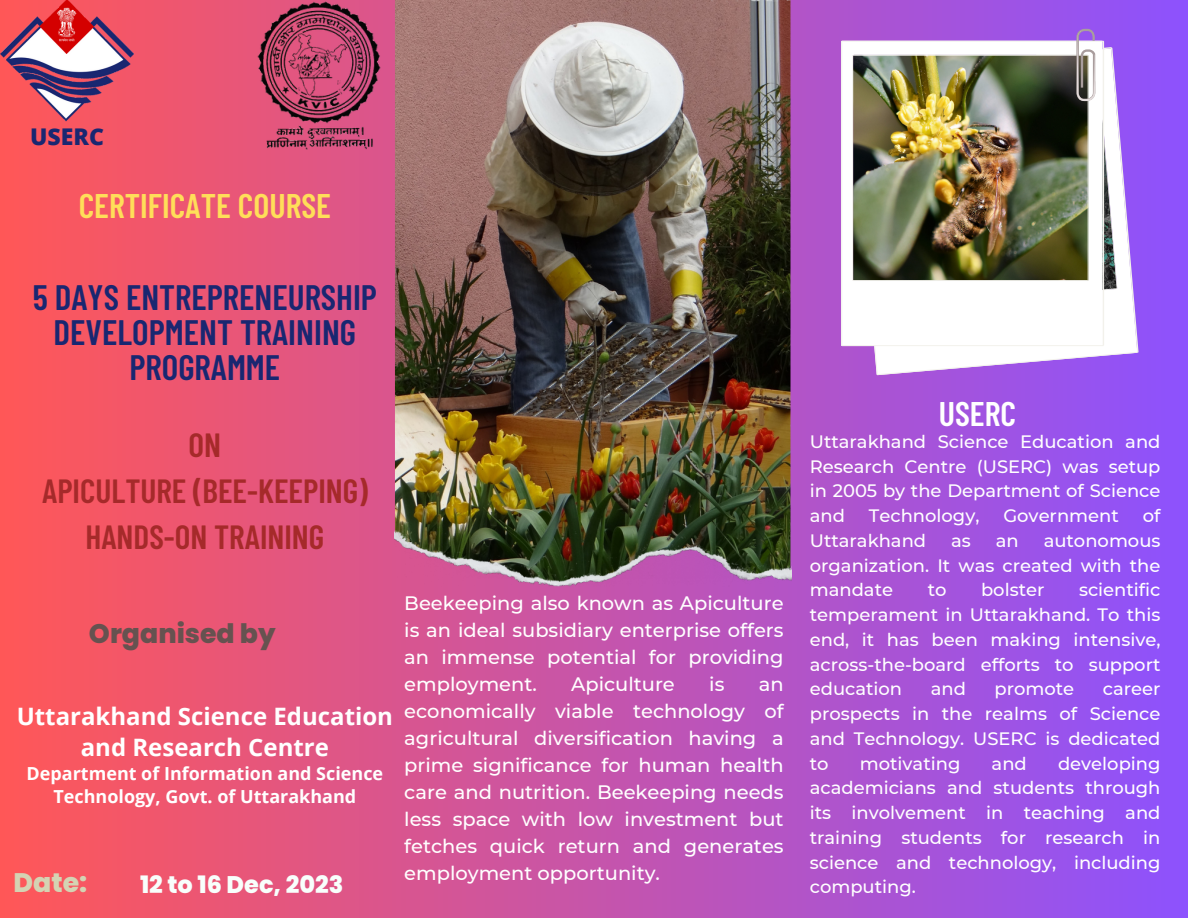
<style>
.page{position:relative;width:1188px;height:918px;background:#fff}
.page>*{position:absolute;margin:0;border:0;box-sizing:border-box;transform-origin:0 0}
.t1{font:600 35.25px/34.8px "Barlow Condensed";color:#192771;text-align:center}
.t2{font:600 34.05px "Barlow Condensed";color:#ffde59}
.t3{font:600 34.05px "Barlow Condensed";color:#fff}
.t4{font:600 33.45px "Barlow Condensed";color:#a52a2a}
.t5{font:800 26.7px "Poppins";color:#665250}
.t6{font:800 26.7px "Poppins";color:#d4d3b3}
.t7{font:700 24px/30.3px "Open Sans";color:#fff;text-align:center}
.t8{font:800 24px "Poppins";color:#f8fffc}
.t9{font:800 22.95px "Open Sans";color:#192771}
.t10{font:500 19.5px/27px "Montserrat";color:#fff;text-align:justify}
.t11{font:500 18px/24.8px "Montserrat";color:#fff;text-align:justify}
.t12{font:700 18px/22.5px "Open Sans";color:#fff;text-align:center}
</style>
<div class="page">
<div style="left:0;top:0;width:1188px;height:918px;background:linear-gradient(to right,#ff5757,#8d52fe)"></div>
<svg style="left:841px;top:41px;width:297px;height:334px"></svg>
<img style="left:842px;top:41px;width:297px;height:312px">
<svg style="left:1076px;top:29px;width:19px;height:72px"></svg>
<img style="left:395px;top:2px;width:396px;height:529px">
<img style="left:395px;top:0;width:396px;height:2px">
<img style="left:395px;top:531px;width:397px;height:55px">
<img style="left:0;top:0;width:134px;height:123px">
<img style="left:256px;top:1px;width:125px;height:148px">
<p class="t9" style="left:30px;top:121px;width:75px">USERC</p>
<p class="t2" style="left:79px;top:184px;width:254px">CERTIFICATE COURSE</p>
<p class="t1" style="left:33px;top:279px;width:346px">5 DAYS ENTREPRENEURSHIP<br>DEVELOPMENT TRAINING<br>PROGRAMME</p>
<p class="t4" style="left:189px;top:424px;width:34px">ON</p>
<p class="t4" style="left:42px;top:470px;width:327px">APICULTURE (BEE-KEEPING)</p>
<p class="t4" style="left:85px;top:516px;width:241px">HANDS-ON TRAINING</p>
<p class="t5" style="left:89px;top:615px;width:188px">Organised by</p>
<p class="t7" style="left:17px;top:701px;width:378px">Uttarakhand Science Education and Research Centre</p>
<p class="t12" style="left:27px;top:762px;width:358px">Department of Information and Science<br>Technology, Govt. of Uttarakhand</p>
<p class="t6" style="left:14px;top:864px;width:75px">Date:</p>
<p class="t8" style="left:140px;top:868px;width:205px">12 to 16 Dec, 2023</p>
<p class="t10" style="left:404px;top:589px;width:381px">Beekeeping also known as Apiculture is an ideal subsidiary enterprise offers an immense potential for providing employment.</p>
<p class="t10" style="left:571px;top:670px;width:105px">Apiculture</p>
<p class="t10" style="left:709px;top:670px;width:17px">is</p>
<p class="t10" style="left:404px;top:670px;width:381px;text-indent:354px">an economically viable technology of agricultural diversification having a prime significance for human health care and nutrition. Beekeeping needs less space with low investment but fetches quick return and generates employment opportunity.</p>
<p class="t3" style="left:939px;top:392px;width:79px">USERC</p>
<p class="t11" style="left:810px;top:429px;width:352px">Uttarakhand Science Education and Research Centre (USERC) was setup in 2005 by the Department of Science and</p>
<p class="t11" style="left:869px;top:503px;width:112px">Technology,</p>
<p class="t11" style="left:1003px;top:503px;width:117px">Government</p>
<p class="t11" style="left:1143px;top:503px;width:19px">of</p>
<p class="t11" style="left:810px;top:528px;width:118px">Uttarakhand</p>
<p class="t11" style="left:951px;top:528px;width:21px">as</p>
<p class="t11" style="left:996px;top:528px;width:24px">an</p>
<p class="t11" style="left:810px;top:528px;width:352px;text-indent:234px">autonomous organization. It was created with the mandate</p>
<p class="t11" style="left:810px;top:578px;width:352px;text-indent:269px">scientific temperament in Uttarakhand. To this end, it has been making intensive, across-the-board efforts to support education</p>
<p class="t11" style="left:928px;top:578px;width:20px">to</p>
<p class="t11" style="left:981px;top:578px;width:65px">bolster</p>
<p class="t11" style="left:931px;top:677px;width:37px">and</p>
<p class="t11" style="left:995px;top:677px;width:81px">promote</p>
<p class="t11" style="left:810px;top:677px;width:352px;text-indent:293px">career prospects in the realms of Science and Technology. USERC is dedicated to</p>
<p class="t11" style="left:810px;top:751px;width:352px;text-indent:248px">developing academicians and students through its involvement in teaching and training students for research in science and technology, including computing.</p>
<p class="t11" style="left:860px;top:751px;width:102px">motivating</p>
<p class="t11" style="left:992px;top:751px;width:37px">and</p>
</div>
